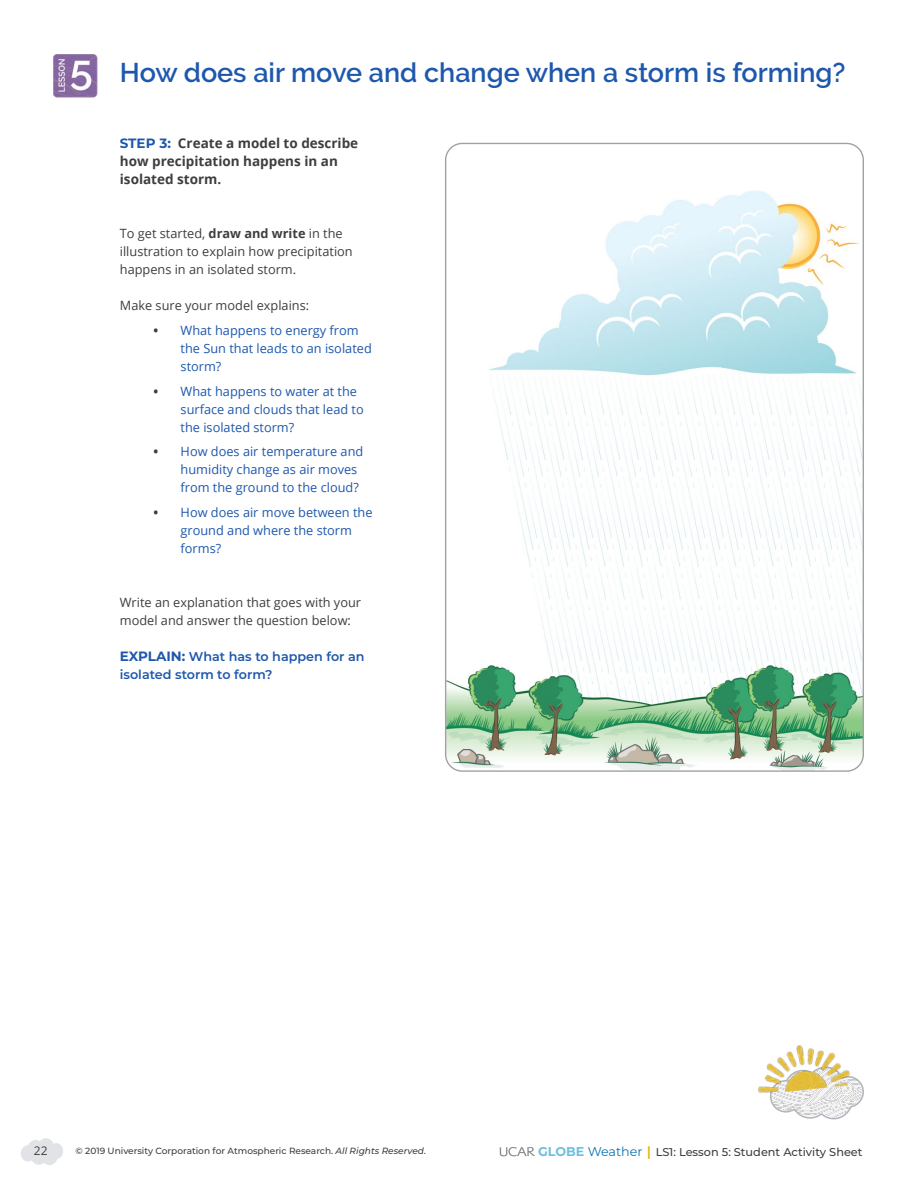
<style>
.page{position:relative;width:918px;height:1188px;background:#fff}
.page>*{position:absolute;margin:0;border:0;box-sizing:border-box;transform-origin:0 0}
.t1{font:600 27px "Raleway";color:#1e58ad}
.t2{font:700 13.5px/18px "Open Sans";color:#3e3e3f}
.t3{font:12.75px/18px "Open Sans";color:#1e58ad}
.t4{font:12.75px/18px "Open Sans";color:#3e3e3f}
.t5{font:600 12.75px/18px "Montserrat";color:#1e58ad}
.t6{font:12px "Open Sans";color:#3e3e3f}
.t7{font:500 11.25px "Montserrat";color:#3e3e3f}
.t8{font:500 9px "Montserrat";color:#3e3e3f}
.s1{font-family:"Montserrat";color:#1e58ad}
.s2{font-weight:700}
.s3{font-weight:700;color:#3e3e3f}
.s4{font-weight:700;font-size:13.5px}
.s5{font-style:italic}
.s6{font-weight:700;font-size:12.75px;color:#6ebfdd}
.s7{font-weight:400;font-size:12.75px;color:#0973b4}
.s8{font-family:"Open Sans";font-weight:800;font-size:12.75px;color:#e3b600}
</style>
<div class="page">
<svg style="left:769px;top:1077px;width:95px;height:43px"></svg>
<svg style="left:500px;top:1147px;width:35px;height:9px"></svg>
<svg style="left:21px;top:1138px;width:42px;height:27px"></svg>
<img style="left:758px;top:1045px;width:96px;height:50px">
<img style="left:53px;top:54px;width:44px;height:43px">
<img style="left:446px;top:191px;width:416px;height:579px">
<h1 class="t1" style="left:120px;top:57px;width:727px">How does air move and change when a storm is forming?</h1>
<p class="t2" style="left:120px;top:134px;width:240px"><span class="s1">STEP 3:</span> Create a model to describe how precipitation happens in an isolated storm.</p>
<p class="t4" style="left:120px;top:224px;width:234px">To get started, <span class="s2">draw and write</span> in the illustration to explain how precipitation happens in an isolated storm.</p>
<p class="t4" style="left:120px;top:296px;width:191px">Make sure your model explains:</p>
<p class="t3" style="left:181px;top:321px;width:193px;text-indent:-27px"><span class="s3">•</span> What happens to energy from the Sun that leads to an isolated storm?</p>
<p class="t3" style="left:181px;top:382px;width:185px;text-indent:-27px"><span class="s3">•</span> What happens to water at the surface and clouds that lead to the isolated storm?</p>
<p class="t3" style="left:181px;top:442px;width:184px;text-indent:-27px"><span class="s3">•</span> How does air temperature and humidity change as air moves from the ground to the cloud?</p>
<p class="t3" style="left:181px;top:503px;width:193px;text-indent:-27px"><span class="s3">•</span> How does air move between the ground and where the storm forms?</p>
<p class="t4" style="left:120px;top:593px;width:243px">Write an explanation that goes with your model and answer the question below:</p>
<p class="t5" style="left:120px;top:647px;width:246px"><span class="s4">EXPLAIN:</span> What has to happen for an isolated storm to form?</p>
<p class="t6" style="left:34px;top:1143px;width:15px">22</p>
<p class="t8" style="left:76px;top:1144px;width:352px">© 2019 University Corporation for Atmospheric Research. <span class="s5">All Rights Reserved.</span></p>
<p class="t7" style="left:538px;top:1144px;width:326px"><span class="s6">GLOBE</span> <span class="s7">Weather</span> <span class="s8">|</span> LS1: Lesson 5: Student Activity Sheet</p>
</div>
